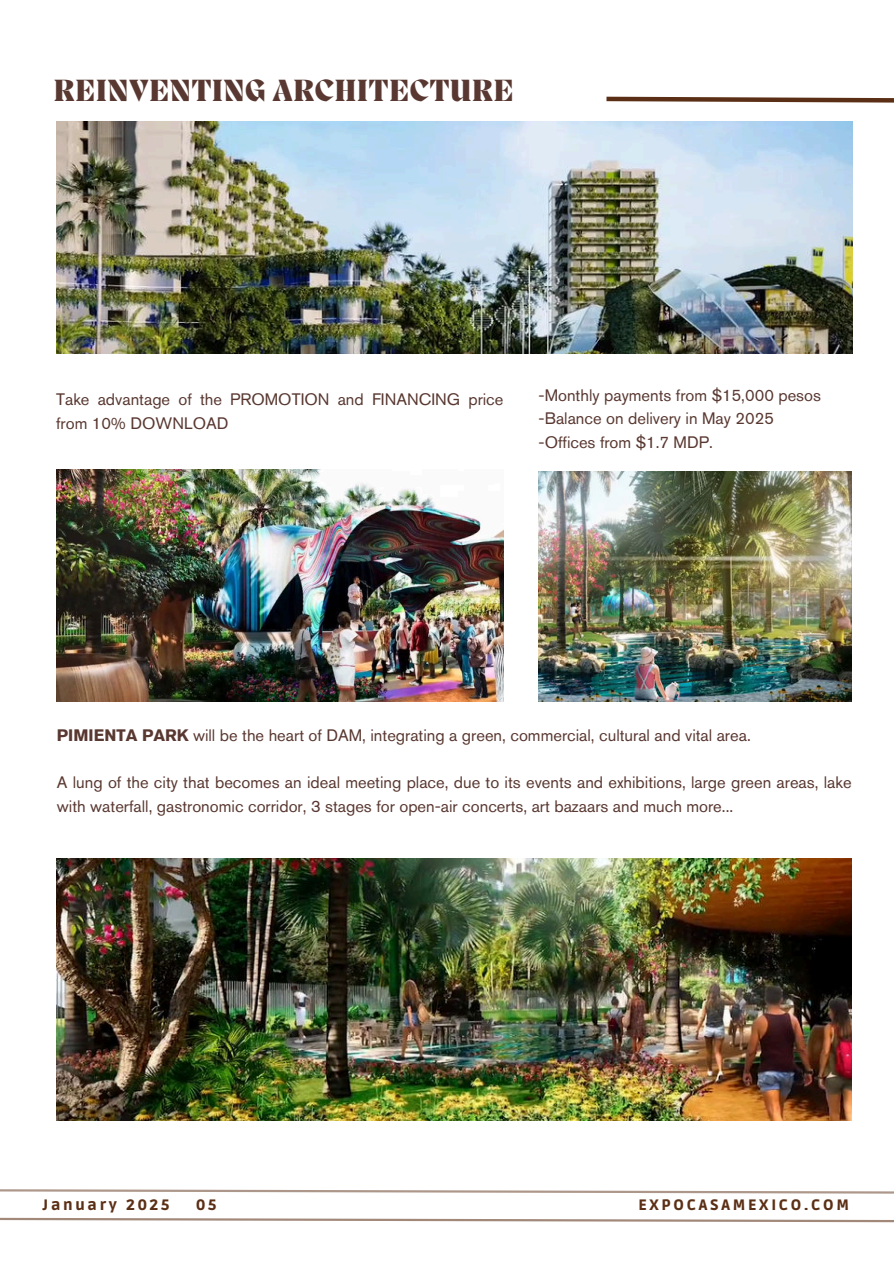
<style>
.page{position:relative;width:894px;height:1264px;background:#fff}
.page>*{position:absolute;margin:0;border:0;box-sizing:border-box;transform-origin:0 0}
.t1{font:800 31.5px "Migra";letter-spacing:.01em;color:#593831}
.t2{font:16.5px/23.5px "Anonymous";color:#593831}
.t3{font:900 15px "Ruda";letter-spacing:.185em;color:#5b2f15}
</style>
<div class="page">
<img style="left:56px;top:121px;width:796px;height:232px">
<img style="left:57px;top:858px;width:794px;height:262px">
<img style="left:57px;top:469px;width:446px;height:232px">
<img style="left:538px;top:471px;width:313px;height:230px">
<svg style="left:606px;top:96px;width:287px;height:7px"></svg>
<svg style="left:0;top:1189px;width:893px;height:4px"></svg>
<svg style="left:0;top:1217px;width:893px;height:5px"></svg>
<h1 class="t1" style="left:53px;top:70px;width:462px">REINVENTING ARCHITECTURE</h1>
<p class="t2" style="left:56px;top:389px;width:448px">Take advantage of the PROMOTION and FINANCING price from 10% DOWNLOAD</p>
<p class="t2" style="left:538px;top:384px;width:284px">-Monthly payments from $15,000 pesos -Balance on delivery in May 2025 -Offices from $1.7 MDP.</p>
<p class="t2" style="left:57px;top:723px;width:695px">PIMIENTA PARK will be the heart of DAM, integrating a green, commercial, cultural and vital area.</p>
<p class="t2" style="left:57px;top:771px;width:796px">A lung of the city that becomes an ideal meeting place, due to its events and exhibitions, large green areas, lake with waterfall, gastronomic corridor, 3 stages for open-air concerts, art bazaars and much more...</p>
<p class="t3" style="left:43px;top:1196px;width:128px">January 2025</p>
<p class="t3" style="left:196px;top:1196px;width:22px">05</p>
<p class="t3" style="left:638px;top:1196px;width:212px">EXPOCASAMEXICO.COM</p>
</div>
